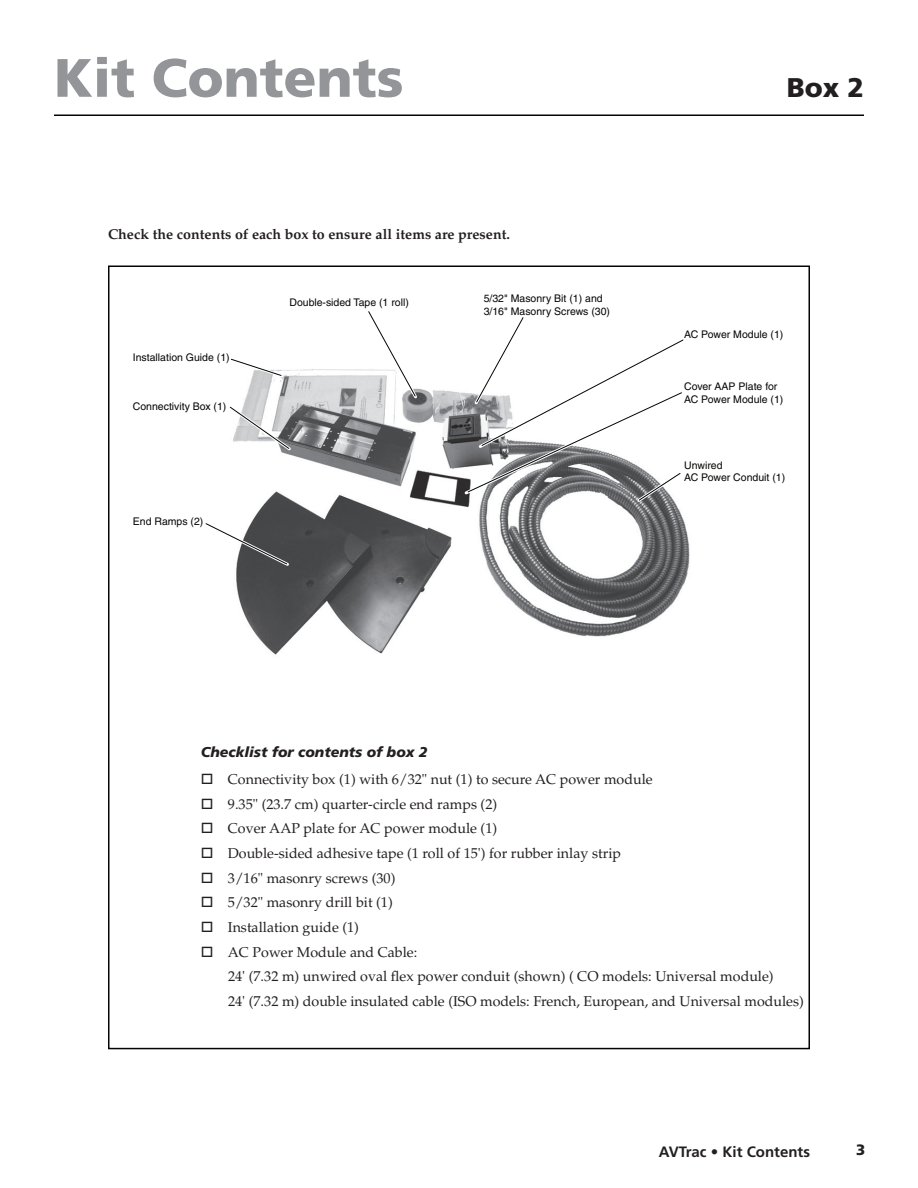
<style>
.page{position:relative;width:918px;height:1188px;background:#fff}
.page>*{position:absolute;margin:0;border:0;box-sizing:border-box;transform-origin:0 0}
.Stage_heading_level2{font:900 54px "Frutiger";color:#939598}
.Stage_Heading_Level{font:900 27px "Frutiger";color:#231f20}
.Footer_Right_-_large{font:700 15px "Frutiger";color:#231f20}
.Page_number_right{font:900 15px "Frutiger";color:#231f20}
.Body_text_-_lg_manua{font:14.25px "Palatino";color:#231f20}
.Body_text_-_Install{font:700 14.25px "Palatino";color:#231f20}
.Figure_title_-_lg_ma{font:italic 900 14.25px "Frutiger";color:#231f20}
.t1{font:10.5px/12.6px "Helvetica";color:#040503}
</style>
<div class="page">
<hr style="left:54px;top:115px;width:810px;height:1px;background:#040503">
<img style="left:236px;top:369px;width:454px;height:286px">
<svg style="left:230px;top:358px;width:56px;height:22px"></svg>
<svg style="left:230px;top:403px;width:64px;height:50px"></svg>
<svg style="left:205px;top:520px;width:87px;height:48px"></svg>
<svg style="left:462px;top:317px;width:225px;height:188px"></svg>
<svg style="left:365px;top:311px;width:55px;height:90px"></svg>
<p class="Stage_heading_level2" style="left:54px;top:45px;width:351px">Kit Contents</p>
<p class="Body_text_-_Install" style="left:108px;top:226px;width:404px">Check the contents of each box to ensure all items are present.</p>
<p class="t1" style="left:133px;top:351px;width:98px">Installation Guide (1)</p>
<p class="t1" style="left:133px;top:400px;width:95px">Connectivity Box (1)</p>
<p class="t1" style="left:133px;top:515px;width:72px">End Ramps (2)</p>
<p class="t1" style="left:289px;top:296px;width:121px">Double-sided Tape (1 roll)</p>
<p class="t1" style="left:484px;top:292px;width:128px">5/32" Masonry Bit (1) and<br>3/16" Masonry Screws (30)</p>
<p class="Stage_Heading_Level" style="left:787px;top:71px;width:79px">Box 2</p>
<p class="t1" style="left:684px;top:328px;width:101px">AC Power Module (1)</p>
<p class="t1" style="left:684px;top:380px;width:101px">Cover AAP Plate for<br>AC Power Module (1)</p>
<p class="t1" style="left:684px;top:459px;width:103px">Unwired<br>AC Power Conduit (1)</p>
<p class="Figure_title_-_lg_ma" style="left:201px;top:744px;width:228px">Checklist for contents of box 2</p>
<p class="Body_text_-_lg_manua" style="left:228px;top:771px;width:426px">Connectivity box (1) with 6/32" nut (1) to secure AC power module</p>
<p class="Body_text_-_lg_manua" style="left:228px;top:796px;width:271px">9.35" (23.7 cm) quarter-circle end ramps (2)</p>
<p class="Body_text_-_lg_manua" style="left:228px;top:820px;width:271px">Cover AAP plate for AC power module (1)</p>
<p class="Body_text_-_lg_manua" style="left:228px;top:845px;width:395px">Double-sided adhesive tape (1 roll of 15') for rubber inlay strip</p>
<p class="Body_text_-_lg_manua" style="left:228px;top:870px;width:169px">3/16" masonry screws (30)</p>
<p class="Body_text_-_lg_manua" style="left:228px;top:894px;width:166px">5/32" masonry drill bit (1)</p>
<p class="Body_text_-_lg_manua" style="left:228px;top:919px;width:133px">Installation guide (1)</p>
<p class="Body_text_-_lg_manua" style="left:228px;top:943px;width:191px">AC Power Module and Cable:</p>
<p class="Body_text_-_lg_manua" style="left:228px;top:968px;width:547px">24' (7.32 m) unwired oval flex power conduit (shown) ( CO models: Universal module)</p>
<p class="Body_text_-_lg_manua" style="left:228px;top:993px;width:577px">24' (7.32 m) double insulated cable (ISO models: French, European, and Universal modules)</p>
<p class="Footer_Right_-_large" style="left:659px;top:1143px;width:153px">AVTrac • Kit Contents</p>
<p class="Page_number_right" style="left:856px;top:1141px;width:11px">3</p>
</div>
